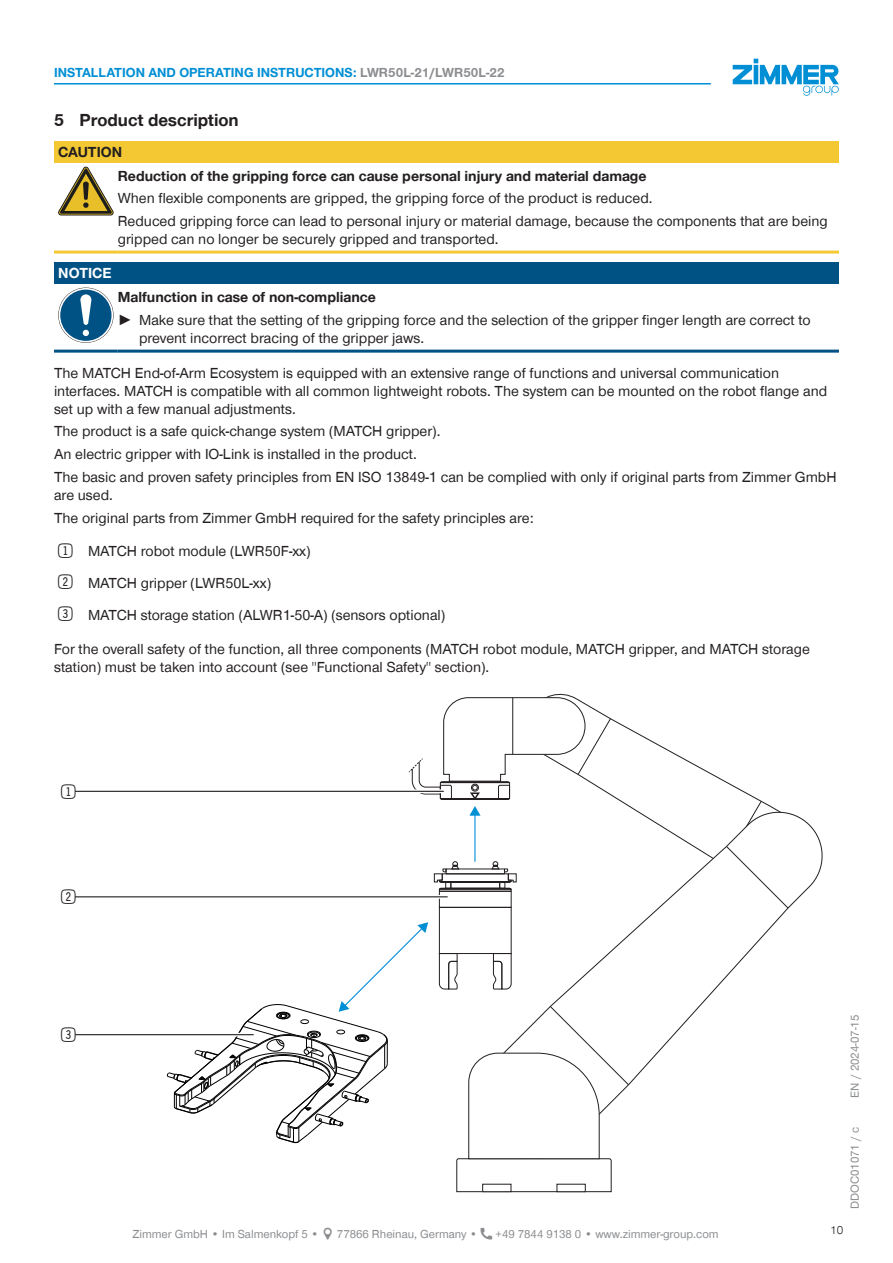
<style>
.page{position:relative;width:893px;height:1263px;background:#fff}
.page>*{position:absolute;margin:0;border:0;box-sizing:border-box;transform-origin:0 0}
.CB_AF_TD-Tabelle-zentriert{font:24px "Double Digits Super Square";color:#231f20}
.t1{font:700 18px "Zimmer Group Sans Global";color:#231f20}
.CB_AF_TD-Text{font:15px/18px "Zimmer Group Sans Global";color:#231f20}
.CB_AF_TD-Text-2{font:700 15px "Zimmer Group Sans Global";color:#231f20}
.CB_AF_TD-Signalwort{font:700 15px "Zimmer Group Sans Global";color:#231f20}
.CB_AF_TD-Signalwort-2{font:700 15px "Zimmer Group Sans Global";color:#fff}
.CB_AF_TD-Kopfzeile{font:700 13.5px "Zimmer Group Sans Global";color:#008fd5}
.CB_AF_TD-Fusszeile{font:12px "Zimmer Group Sans Global";color:#8a8c8f}
.CB_AF_TD-Seitenrand{font:12px "Zimmer Group Sans";color:#8a8c8f}
.CB_AF_Seitenzahl_rechts{font:300 12px "Zimmer Group Sans";color:#231f20}
.s1{color:#8a8c8f}
.s2{font-family:"Zimmer Group Sans"}
</style>
<div class="page">
<svg style="left:733px;top:59px;width:106px;height:37px"></svg>
<div style="left:54px;top:141px;width:785px;height:22px;background:#f3c832"></div>
<hr style="left:54px;top:251px;width:64px;height:3px;background:#f3c832">
<hr style="left:118px;top:251px;width:721px;height:3px;background:#f3c832">
<svg style="left:58px;top:167px;width:56px;height:48px"></svg>
<div style="left:54px;top:262px;width:785px;height:21px;background:#005285"></div>
<hr style="left:54px;top:350px;width:64px;height:3px;background:#005285">
<hr style="left:118px;top:350px;width:721px;height:3px;background:#005285">
<svg style="left:58px;top:288px;width:56px;height:55px"></svg>
<svg style="left:59px;top:288px;width:54px;height:54px"></svg>
<div style="left:60px;top:290px;width:52px;height:51px;background:#005285;border-radius:50%"></div>
<svg style="left:80px;top:294px;width:11px;height:42px"></svg>
<svg style="left:434px;top:861px;width:36px;height:29px"></svg>
<div style="left:439px;top:907px;width:72px;height:47px;border:1px solid #231f20"></div>
<div style="left:439px;top:891px;width:72px;height:17px;border:1px solid #231f20"></div>
<svg style="left:439px;top:953px;width:19px;height:36px"></svg>
<svg style="left:167px;top:922px;width:261px;height:221px"></svg>
<svg style="left:546px;top:693px;width:214px;height:115px"></svg>
<svg style="left:470px;top:808px;width:353px;height:276px"></svg>
<svg style="left:723px;top:800px;width:66px;height:109px"></svg>
<svg style="left:456px;top:1005px;width:174px;height:187px"></svg>
<svg style="left:408px;top:697px;width:203px;height:103px"></svg>
<svg style="left:75px;top:789px;width:369px;height:4px"></svg>
<hr style="left:75px;top:791px;width:369px;height:1px;background:#231f20">
<svg style="left:75px;top:895px;width:373px;height:4px"></svg>
<hr style="left:75px;top:896px;width:373px;height:1px;background:#231f20">
<hr style="left:75px;top:1033px;width:179px;height:3px;background:#fff">
<hr style="left:75px;top:1034px;width:179px;height:1px;background:#231f20">
<hr style="left:54px;top:83px;width:657px;height:2px;background:#008fd5">
<p class="CB_AF_TD-Kopfzeile" style="left:54px;top:65px;width:452px">INSTALLATION AND OPERATING INSTRUCTIONS: <span class="s1">LWR50L-21/LWR50L-22</span></p>
<p class="t1" style="left:54px;top:110px;width:186px">5 Product description</p>
<p class="CB_AF_TD-Signalwort" style="left:58px;top:143px;width:65px">CAUTION</p>
<p class="CB_AF_TD-Text-2" style="left:118px;top:167px;width:530px">Reduction of the gripping force can cause personal injury and material damage</p>
<p class="CB_AF_TD-Text" style="left:118px;top:189px;width:536px">When flexible components are gripped, the gripping force of the product is reduced.</p>
<p class="CB_AF_TD-Text" style="left:118px;top:211px;width:712px">Reduced gripping force can lead to personal injury or material damage, because the components that are being gripped can no longer be securely gripped and transported.</p>
<p class="CB_AF_TD-Signalwort-2" style="left:58px;top:264px;width:55px">NOTICE</p>
<p class="CB_AF_TD-Text-2" style="left:118px;top:288px;width:260px">Malfunction in case of non-compliance</p>
<p class="CB_AF_TD-Text" style="left:139px;top:310px;width:673px;text-indent:-21px"><span class="s2">►</span> Make sure that the setting of the gripping force and the selection of the gripper finger length are correct to prevent incorrect bracing of the gripper jaws.</p>
<p class="CB_AF_TD-Text" style="left:54px;top:363px;width:775px">The MATCH End-of-Arm Ecosystem is equipped with an extensive range of functions and universal communication interfaces. MATCH is compatible with all common lightweight robots. The system can be mounted on the robot flange and set up with a few manual adjustments.</p>
<p class="CB_AF_TD-Text" style="left:54px;top:422px;width:388px">The product is a safe quick-change system (MATCH gripper).</p>
<p class="CB_AF_TD-Text" style="left:54px;top:445px;width:364px">An electric gripper with IO-Link is installed in the product.</p>
<p class="CB_AF_TD-Text" style="left:54px;top:468px;width:784px">The basic and proven safety principles from EN ISO 13849-1 can be complied with only if original parts from Zimmer GmbH are used.</p>
<p class="CB_AF_TD-Text" style="left:54px;top:508px;width:481px">The original parts from Zimmer GmbH required for the safety principles are:</p>
<p class="CB_AF_TD-Tabelle-zentriert" style="left:58px;top:540px;width:20px">1</p>
<p class="CB_AF_TD-Text" style="left:88px;top:542px;width:224px">MATCH robot module (LWR50F-xx)</p>
<p class="CB_AF_TD-Tabelle-zentriert" style="left:58px;top:572px;width:20px">2</p>
<p class="CB_AF_TD-Text" style="left:88px;top:574px;width:185px">MATCH gripper (LWR50L-xx)</p>
<p class="CB_AF_TD-Tabelle-zentriert" style="left:58px;top:604px;width:20px">3</p>
<p class="CB_AF_TD-Text" style="left:88px;top:606px;width:359px">MATCH storage station (ALWR1-50-A) (sensors optional)</p>
<p class="CB_AF_TD-Text" style="left:54px;top:640px;width:757px">For the overall safety of the function, all three components (MATCH robot module, MATCH gripper, and MATCH storage station) must be taken into account (see "Functional Safety" section).</p>
<p class="CB_AF_TD-Tabelle-zentriert" style="left:61px;top:781px;width:20px">1</p>
<p class="CB_AF_TD-Tabelle-zentriert" style="left:61px;top:887px;width:20px">2</p>
<p class="CB_AF_TD-Tabelle-zentriert" style="left:61px;top:1024px;width:20px">3</p>
<p class="CB_AF_TD-Fusszeile" style="left:132px;top:1227px;width:188px">Zimmer GmbH • Im Salmenkopf 5 •</p>
<p class="CB_AF_TD-Fusszeile" style="left:337px;top:1227px;width:142px">77866 Rheinau, Germany •</p>
<p class="CB_AF_TD-Fusszeile" style="left:496px;top:1227px;width:225px">+49 7844 9138 0 • www.zimmer-group.com</p>
<p class="CB_AF_TD-Seitenrand" style="left:847px;top:1097px;width:84px;rotate:-90deg">EN / 2024-07-15</p>
<p class="CB_AF_TD-Seitenrand" style="left:847px;top:1209px;width:83px;rotate:-90deg">DDOC01071 / c</p>
<p class="CB_AF_Seitenzahl_rechts" style="left:830px;top:1222px;width:15px">10</p>
</div>
